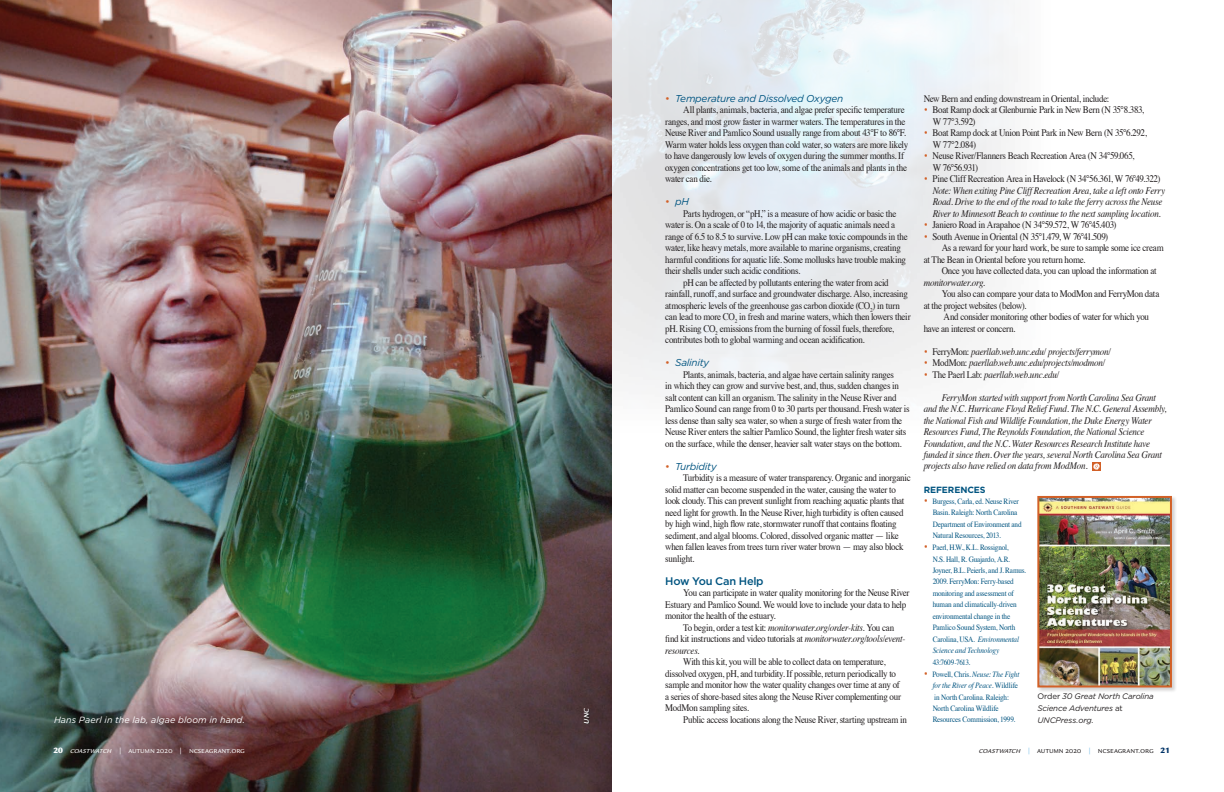
<style>
.page{position:relative;width:1224px;height:792px;background:#fff}
.page>*{position:absolute;margin:0;border:0;box-sizing:border-box;transform-origin:0 0}
.t1{font:500 11px "Gotham";letter-spacing:-.025em;color:#005480}
.t2{font:10px/11.5px "Times";letter-spacing:-.03em;color:#231f20;scale:.9 1}
.t3{font:italic 10px/11.5px "Times";letter-spacing:-.025em;color:#231f20;scale:.9 1}
.t4{font:italic 10px "Gotham";letter-spacing:-.025em;color:#005480}
.t5{font:italic 9px "Gotham";letter-spacing:.01em;color:#fff}
.t6{font:700 9px "Gotham";letter-spacing:-.01em;color:#005480}
.t7{font:8px/11.5px "Times";letter-spacing:-.025em;color:#005480;scale:.9 1}
.t8{font:italic 8px/12px "Gotham";letter-spacing:-.015em;color:#231f20}
.t9{font:8px "Legacy Sans SC";letter-spacing:-.01em;color:#fff}
.t10{font:8px "Legacy Sans SC";letter-spacing:-.01em;color:#231f20}
.t11{font:italic 700 7px "Legacy Sans";color:#fff}
.s1{font-style:normal;color:#d26027}
.s2{font-style:italic}
.s3{font-family:"Gotham";color:#d26027}
.s4{font-family:"Gotham";font-style:normal;color:#d26027}
.s5{font-style:normal}
.s6{font-family:"Gotham";font-size:10px;color:#d26027}
.s7{font-family:"Legacy Sans";font-weight:900}
.s8{font-weight:500}
.s9{font-weight:500;color:#78bde8}
.s10{font-family:"Legacy Sans";font-weight:900;color:#003367}
</style>
<div class="page">
<svg style="left:1093px;top:463px;width:7px;height:7px"></svg>
<img style="left:0;top:0;width:612px;height:792px">
<svg style="left:54px;top:717px;width:197px;height:15px;background:#594848"></svg>
<svg style="left:584px;top:709px;width:6px;height:15px"></svg>
<div style="left:1037px;top:496px;width:141px;height:197px;background:#231f20;opacity:.2"></div>
<img style="left:1040px;top:499px;width:129px;height:186px">
<div style="left:1037px;top:496px;width:135px;height:192px;border:2px solid #d26027"></div>
<p class="t4" style="left:665px;top:92px;width:180px"><span class="s1">•</span> Temperature and Dissolved Oxygen</p>
<p class="t2" style="left:665px;top:103px;width:271px;text-indent:18px">All plants, animals, bacteria, and algae prefer specific temperature ranges, and most grow faster in warmer waters. The temperatures in the Neuse River and Pamlico Sound usually range from about 43°F to 86°F.<br>Warm water holds less oxygen than cold water, so waters are more likely to have dangerously low levels of oxygen during the summer months. If oxygen concentrations get too low, some of the animals and plants in the water can die.</p>
<p class="t4" style="left:665px;top:195px;width:25px"><span class="s1">•</span> pH</p>
<p class="t2" style="left:665px;top:207px;width:271px;text-indent:18px">Parts hydrogen, or “pH,” is a measure of how acidic or basic the water is. On a scale of 0 to 14, the majority of aquatic animals need a range of 6.5 to 8.5 to survive. Low pH can make toxic compounds in the water, like heavy metals, more available to marine organisms, creating harmful conditions for aquatic life. Some mollusks have trouble making their shells under such acidic conditions.</p>
<p class="t2" style="left:665px;top:276px;width:274px;text-indent:18px">pH can be affected by pollutants entering the water from acid rainfall, runoff, and surface and groundwater discharge. Also, increasing atmospheric levels of the greenhouse gas carbon dioxide (CO<sub>2</sub>) in turn can lead to more CO<sub>2</sub> in fresh and marine waters, which then lowers their pH. Rising CO<sub>2</sub> emissions from the burning of fossil fuels, therefore, contributes both to global warming and ocean acidification.</p>
<p class="t4" style="left:665px;top:356px;width:46px"><span class="s1">•</span> Salinity</p>
<p class="t2" style="left:665px;top:368px;width:273px;text-indent:18px">Plants, animals, bacteria, and algae have certain salinity ranges<br>in which they can grow and survive best, and, thus, sudden changes in salt content can kill an organism. The salinity in the Neuse River and Pamlico Sound can range from 0 to 30 parts per thousand. Fresh water is less dense than salty sea water, so when a surge of fresh water from the Neuse River enters the saltier Pamlico Sound, the lighter fresh water sits on the surface, while the denser, heavier salt water stays on the bottom.</p>
<p class="t4" style="left:665px;top:460px;width:53px"><span class="s1">•</span> Turbidity</p>
<p class="t2" style="left:665px;top:471px;width:274px;text-indent:18px">Turbidity is a measure of water transparency. Organic and inorganic solid matter can become suspended in the water, causing the water to look cloudy. This can prevent sunlight from reaching aquatic plants that need light for growth. In the Neuse River, high turbidity is often caused by high wind, high flow rate, stormwater runoff that contains floating sediment, and algal blooms. Colored, dissolved organic matter — like when fallen leaves from trees turn river water brown — may also block sunlight.</p>
<p class="t1" style="left:665px;top:573px;width:100px">How You Can Help</p>
<p class="t2" style="left:665px;top:586px;width:273px;text-indent:18px">You can participate in water quality monitoring for the Neuse River<br>Estuary and Pamlico Sound. We would love to include your data to help monitor the health of the estuary.</p>
<p class="t2" style="left:665px;top:621px;width:268px;text-indent:18px">To begin, order a test kit: <span class="s2">monitorwater.org/order-kits</span>. You can find kit instructions and video tutorials at <span class="s2">monitorwater.org/tools/event&shy;resources</span>.</p>
<p class="t2" style="left:665px;top:655px;width:264px;text-indent:18px">With this kit, you will be able to collect data on temperature, dissolved oxygen, pH, and turbidity. If possible, return periodically to sample and monitor how the water quality changes over time at any of a series of shore-based sites along the Neuse River complementing our ModMon sampling sites.</p>
<p class="t5" style="left:54px;top:714px;width:192px">Hans Paerl in the lab, algae bloom in hand.</p>
<p class="t11" style="left:582px;top:724px;width:17px;rotate:-90deg">UNC</p>
<p class="t2" style="left:683px;top:713px;width:250px">Public access locations along the Neuse River, starting upstream in</p>
<p class="t2" style="left:924px;top:92px;width:208px">New Bern and ending downstream in Oriental, include:</p>
<p class="t2" style="left:933px;top:103px;width:236px;text-indent:-9px"><span class="s3">•</span> Boat Ramp dock at Glenburnie Park in New Bern (N 35°8.383,<br>W 77°3.592)</p>
<p class="t2" style="left:933px;top:126px;width:240px;text-indent:-9px"><span class="s3">•</span> Boat Ramp dock at Union Point Park in New Bern (N 35°6.292,<br>W 77°2.084)</p>
<p class="t2" style="left:933px;top:149px;width:226px;text-indent:-9px"><span class="s3">•</span> Neuse River/Flanners Beach Recreation Area (N 34°59.065,<br>W 76°56.931)</p>
<p class="t3" style="left:933px;top:172px;width:260px;text-indent:-9px"><span class="s4">•</span> <span class="s5">Pine Cliff Recreation Area in Havelock (N 34°56.361, W 76°49.322)<br></span>Note: When exiting Pine Cliff Recreation Area, take a left onto Ferry Road. Drive to the end of the road to take the ferry across the Neuse River to Minnesott Beach to continue to the next sampling location.</p>
<p class="t2" style="left:924px;top:218px;width:216px"><span class="s3">•</span> Janiero Road in Arapahoe (N 34°59.572, W 76°45.403)</p>
<p class="t2" style="left:924px;top:230px;width:207px"><span class="s3">•</span> South Avenue in Oriental (N 35°1.479, W 76°41.509)</p>
<p class="t2" style="left:924px;top:241px;width:268px;text-indent:18px">As a reward for your hard work, be sure to sample some ice cream at The Bean in Oriental before you return home.</p>
<p class="t2" style="left:924px;top:264px;width:260px;text-indent:18px">Once you have collected data, you can upload the information at <span class="s2">monitorwater.org</span>.</p>
<p class="t2" style="left:924px;top:287px;width:263px;text-indent:18px">You also can compare your data to ModMon and FerryMon data at the project websites (below).</p>
<p class="t2" style="left:924px;top:310px;width:252px;text-indent:20px">And consider monitoring other bodies of water for which you have an interest or concern.</p>
<p class="t3" style="left:924px;top:345px;width:210px"><span class="s4">•</span> <span class="s5">FerryMon:</span> paerllab.web.unc.edu/ projects/ferrymon/</p>
<p class="t3" style="left:924px;top:356px;width:203px"><span class="s4">•</span> <span class="s5">ModMon:</span> paerllab.web.unc.edu/projects/modmon/</p>
<p class="t3" style="left:924px;top:368px;width:152px"><span class="s4">•</span> <span class="s5">The Paerl Lab:</span> paerllab.web.unc.edu/</p>
<p class="t3" style="left:924px;top:391px;width:272px;text-indent:18px">FerryMon started with support from North Carolina Sea Grant and the N.C. Hurricane Floyd Relief Fund. The N.C. General Assembly, the National Fish and Wildlife Foundation, the Duke Energy Water Resources Fund, The Reynolds Foundation, the National Science Foundation, and the N.C. Water Resources Research Institute have funded it since then. Over the years, several North Carolina Sea Grant projects also have relied on data from ModMon.</p>
<p class="t6" style="left:924px;top:484px;width:63px">REFERENCES</p>
<p class="t7" style="left:933px;top:495px;width:100px;text-indent:-9px"><span class="s6">•</span> Burgess, Carla, ed. Neuse River<br>Basin. Raleigh: North Carolina<br>Department of Environment and<br>Natural Resources, 2013.</p>
<p class="t7" style="left:933px;top:541px;width:105px;text-indent:-9px"><span class="s6">•</span> Paerl, H.W., K.L. Rossignol,<br>N.S. Hall, R. Guajardo, A.R.<br>Joyner, B.L. Peierls, and J. Ramus.<br>2009. FerryMon: Ferry-based monitoring and assessment of human and climatically-driven environmental change in the<br>Pamlico Sound System, North<br>Carolina, USA. <span class="s2">Environmental<br>Science and Technology<br></span>43:7609-7613.</p>
<p class="t7" style="left:933px;top:667px;width:98px;text-indent:-9px"><span class="s6">•</span> Powell, Chris. <span class="s2">Neuse: The Fight for the River of Peace.</span> Wildlife in North Carolina. Raleigh:<br>North Carolina Wildlife<br>Resources Commission, 1999.</p>
<p class="t8" style="left:1037px;top:690px;width:118px"><span class="s5">Order</span> 30 Great North Carolina<br>Science Adventures <span class="s5">at<br></span>UNCPress.org.</p>
<p class="t9" style="left:53px;top:746px;width:193px"><span class="s7">20</span> <span class="s2">coastwatch</span> <span class="s8">|</span> autumn 2020 <span class="s8">|</span> ncseagrant.org</p>
<p class="t10" style="left:979px;top:746px;width:193px"><span class="s2">coastwatch</span> <span class="s9">|</span> autumn 2020 <span class="s9">|</span> ncseagrant.org <span class="s10">21</span></p>
</div>
